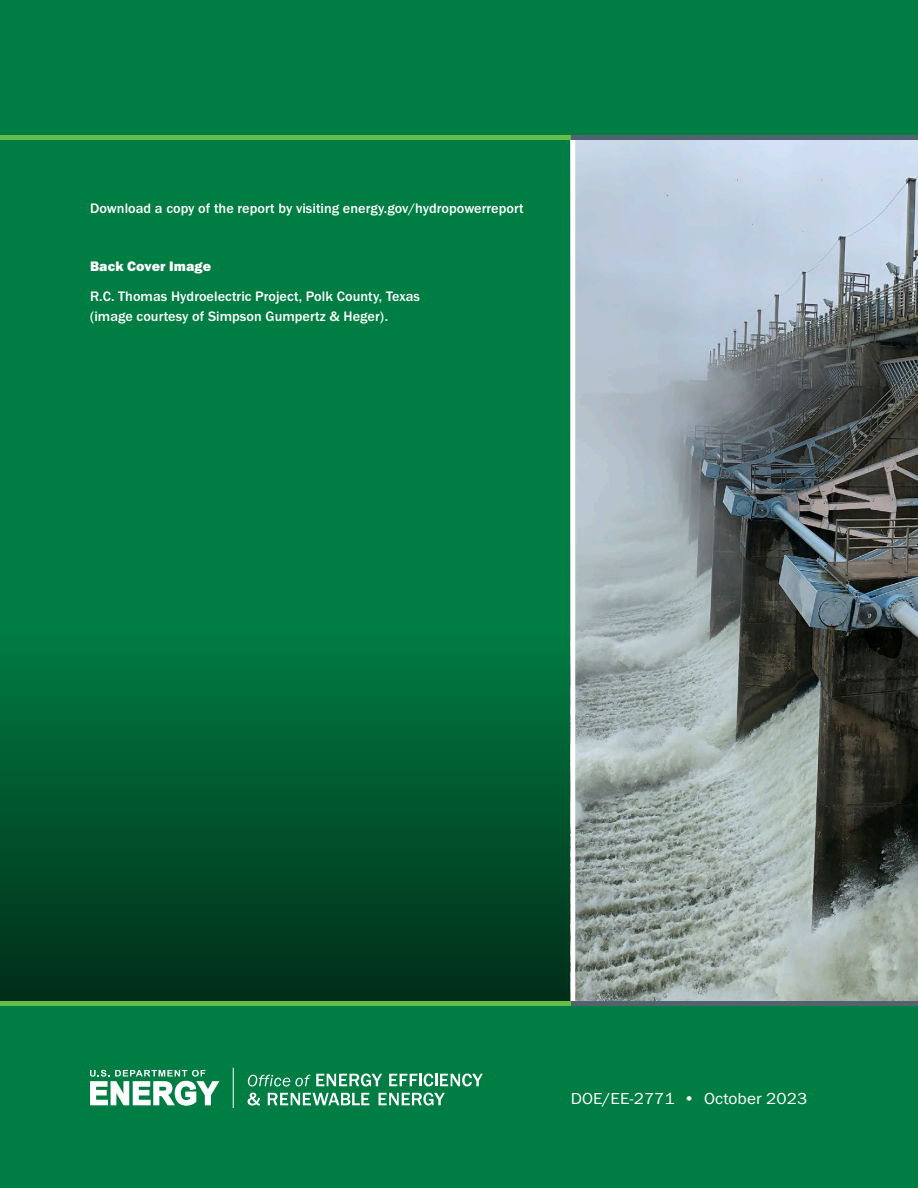
<style>
.page{position:relative;width:918px;height:1188px;background:#fff}
.page>*{position:absolute;margin:0;border:0;box-sizing:border-box;transform-origin:0 0}
.t1{font:16.5px "Franklin Gothic URW Boo";letter-spacing:.005em;color:#fff;scale:1.05 1}
.t2{font:500 14.25px/20.2px "Franklin Gothic URW";letter-spacing:.005em;color:#fff}
.t3{font:14.25px "Franklin Gothic URW Hea";letter-spacing:.005em;color:#fff}
</style>
<div class="page">
<div style="left:0;top:137px;width:576px;height:878px;background:#007d43"></div>
<div style="left:0;top:630px;width:576px;height:385px;background:linear-gradient(to bottom,#017d43,#012b17)"></div>
<img style="left:575px;top:140px;width:343px;height:861px">
<hr style="left:571px;top:135px;width:4px;height:887px;background:#fff">
<div style="left:0;top:0;width:918px;height:140px;background:#007d43"></div>
<div style="left:0;top:1005px;width:918px;height:183px;background:#007d43"></div>
<div style="left:0;top:135px;width:397px;height:5px;background:#67bd4a"></div>
<div style="left:397px;top:135px;width:174px;height:5px;background:#67bd4a"></div>
<div style="left:571px;top:135px;width:173px;height:5px;background:#52626f"></div>
<hr style="left:0;top:1001px;width:397px;height:4px;background:#67bd4a">
<hr style="left:397px;top:1001px;width:174px;height:4px;background:#67bd4a">
<hr style="left:571px;top:1001px;width:173px;height:4px;background:#52626f">
<hr style="left:744px;top:1001px;width:174px;height:4px;background:#52626f">
<svg style="left:248px;top:1075px;width:62px;height:12px"></svg>
<svg style="left:316px;top:1074px;width:66px;height:12px"></svg>
<svg style="left:389px;top:1074px;width:94px;height:12px"></svg>
<svg style="left:248px;top:1093px;width:12px;height:13px"></svg>
<svg style="left:268px;top:1093px;width:101px;height:12px"></svg>
<svg style="left:379px;top:1093px;width:66px;height:13px"></svg>
<svg style="left:90px;top:1070px;width:129px;height:36px"></svg>
<hr style="left:233px;top:1068px;width:1px;height:40px;background:#fff">
<div style="left:744px;top:135px;width:174px;height:5px;background:#52626f"></div>
<p class="t2" style="left:90px;top:198px;width:435px">Download a copy of the report by visiting energy.gov/hydropowerreport</p>
<p class="t3" style="left:90px;top:257px;width:123px">Back Cover Image</p>
<p class="t2" style="left:90px;top:286px;width:332px">R.C. Thomas Hydroelectric Project, Polk County, Texas (image courtesy of Simpson Gumpertz &amp; Heger).</p>
<p class="t1" style="left:571px;top:1088px;width:227px">DOE/EE-2771 • October 2023</p>
</div>
